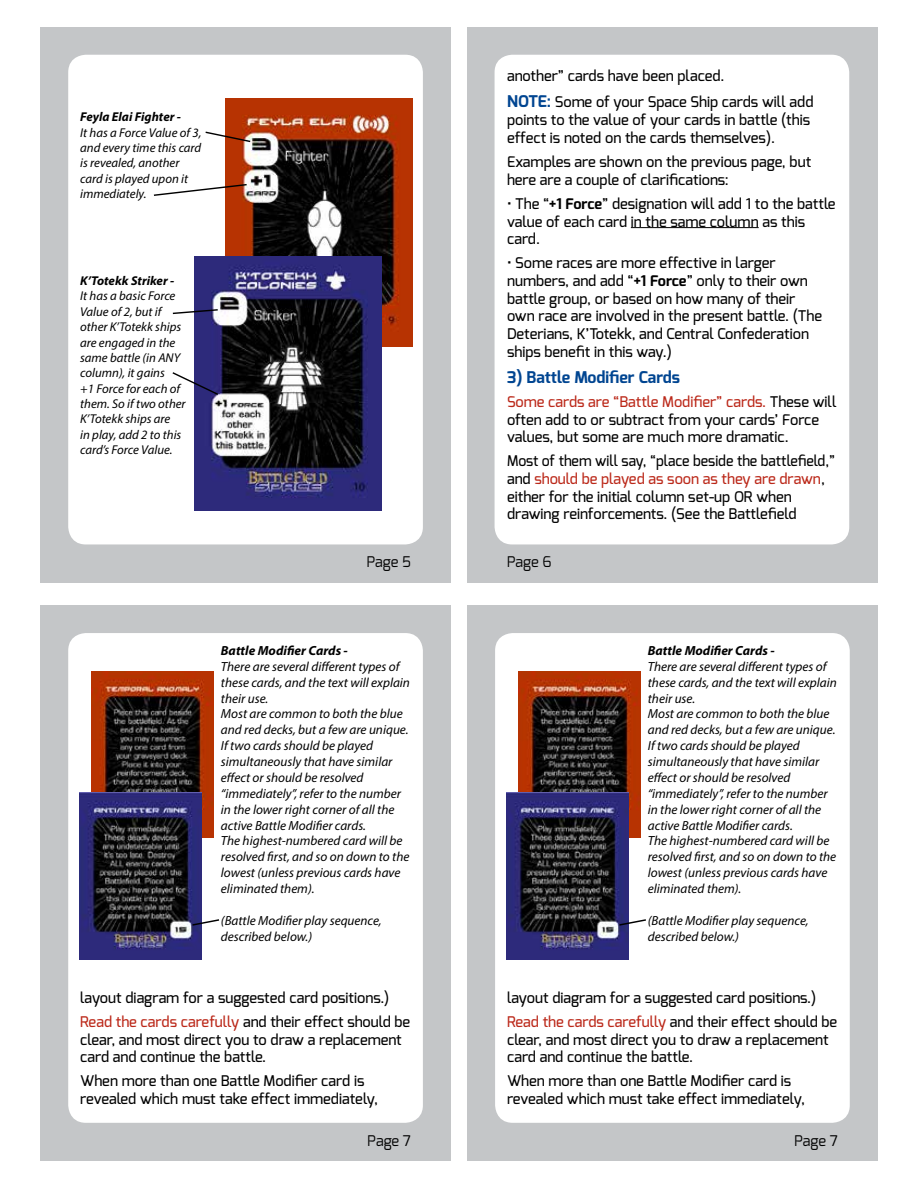
<style>
.page{position:relative;width:918px;height:1188px;background:#fff}
.page>*{position:absolute;margin:0;border:0;box-sizing:border-box;transform-origin:0 0}
.t1{font:700 16.2px "Exo";color:#004591}
.t2{font:500 14.7px/17.7px "Exo";color:#000}
.t3{font:500 14.7px/17.7px "Exo";color:#000;scale:.96 1}
.t4{font:14.7px "Exo";color:#000}
.t5{font:italic 13.2px/15.9px "Myriad Pro";color:#000}
.t6{font:italic 700 13.2px "Myriad Pro";color:#000}
.t7{font:italic 12.75px/15.3px "Myriad Pro";color:#000}
.t8{font:italic 700 12.75px "Myriad Pro";color:#000}
.s1{color:#bb2819}
.s2{font-weight:700;font-size:16.2px;color:#004591}
.s3{font-weight:700}
</style>
<div class="page">
<div style="left:40px;top:27px;width:411px;height:556px;background:#c4c6c8"></div>
<div style="left:68px;top:55px;width:355px;height:489px;background:#fff;border-radius:18px"></div>
<img style="left:226px;top:99px;width:186px;height:248px">
<img style="left:195px;top:257px;width:186px;height:254px">
<svg style="left:205px;top:131px;width:47px;height:12px"></svg>
<svg style="left:153px;top:183px;width:95px;height:14px"></svg>
<svg style="left:172px;top:308px;width:47px;height:7px"></svg>
<svg style="left:172px;top:371px;width:48px;height:25px"></svg>
<div style="left:40px;top:605px;width:411px;height:556px;background:#c4c6c8"></div>
<div style="left:68px;top:633px;width:355px;height:490px;background:#fff;border-radius:18px"></div>
<img style="left:91px;top:672px;width:122px;height:166px">
<img style="left:79px;top:793px;width:122px;height:166px">
<svg style="left:191px;top:918px;width:29px;height:9px"></svg>
<div style="left:467px;top:27px;width:411px;height:556px;background:#c4c6c8"></div>
<div style="left:495px;top:55px;width:354px;height:489px;background:#fff;border-radius:18px"></div>
<hr style="left:631px;top:227px;width:128px;height:1px;background:#000">
<div style="left:467px;top:605px;width:411px;height:556px;background:#c4c6c8"></div>
<div style="left:495px;top:633px;width:355px;height:490px;background:#fff;border-radius:18px"></div>
<img style="left:518px;top:672px;width:122px;height:166px">
<img style="left:506px;top:793px;width:122px;height:166px">
<svg style="left:618px;top:918px;width:28px;height:9px"></svg>
<p class="t8" style="left:80px;top:109px;width:102px">Feyla Elai Fighter -</p>
<p class="t7" style="left:80px;top:125px;width:123px">It has a Force Value of 3, and every time this card is revealed, another card is played upon it immediately.</p>
<p class="t8" style="left:80px;top:273px;width:96px">K’Totekk Striker -</p>
<p class="t7" style="left:80px;top:288px;width:107px">It has a basic Force<br>Value of 2, but if other K’Totekk ships are engaged in the same battle (in ANY column), it gains<br>+1 Force for each of them. So if two other<br>K’Totekk ships are<br>in play, add 2 to this card’s Force Value.</p>
<p class="t4" style="left:367px;top:552px;width:46px">Page 5</p>
<p class="t6" style="left:221px;top:642px;width:128px">Battle Modifier Cards -</p>
<p class="t5" style="left:221px;top:658px;width:191px">There are several different types of these cards, and the text will explain their use.<br>Most are common to both the blue and red decks, but a few are unique.<br>If two cards should be played simultaneously that have similar effect or should be resolved “immediately”, refer to the number in the lower right corner of all the active Battle Modifier cards.<br>The highest-numbered card will be resolved first, and so on down to the lowest (unless previous cards have eliminated them).</p>
<p class="t5" style="left:221px;top:912px;width:162px">(Battle Modifier play sequence, described below.)</p>
<p class="t2" style="left:80px;top:985px;width:332px;line-height:24.3px">layout diagram for a suggested card positions.)<br><span class="s1">Read the cards carefully</span> and their effect should be</p>
<p class="t2" style="left:80px;top:1030px;width:323px">clear, and most direct you to draw a replacement card and continue the battle.</p>
<p class="t2" style="left:80px;top:1072px;width:299px">When more than one Battle Modifier card is revealed which must take effect immediately,</p>
<p class="t4" style="left:368px;top:1131px;width:45px">Page 7</p>
<p class="t2" style="left:507px;top:63px;width:308px;line-height:26px">another” cards have been placed.<br><span class="s2">NOTE:</span> Some of your Space Ship cards will add</p>
<p class="t2" style="left:507px;top:111px;width:305px">points to the value of your cards in battle (this effect is noted on the cards themselves).</p>
<p class="t2" style="left:507px;top:153px;width:306px">Examples are shown on the previous page, but here are a couple of clarifications:</p>
<p class="t2" style="left:507px;top:195px;width:330px">• The “<span class="s3">+1 Force</span>” designation will add 1 to the battle value of each card in the same column as this card.</p>
<p class="t2" style="left:507px;top:254px;width:317px">• Some races are more effective in larger numbers, and add “<span class="s3">+1 Force</span>” only to their own battle group, or based on how many of their own race are involved in the present battle. (The Deterians, K’Totekk, and Central Confederation ships benefit in this way.)</p>
<p class="t1" style="left:507px;top:366px;width:174px">3) Battle Modifier Cards</p>
<p class="t2" style="left:507px;top:393px;width:331px"><span class="s1">Some cards are “Battle Modifier” cards.</span> These will often add to or subtract from your cards’ Force values, but some are much more dramatic.</p>
<p class="t3" style="left:507px;top:452px;width:343px">Most of them will say, “place beside the battlefield,” and <span class="s1">should be played as soon as they are drawn</span>, either for the initial column set-up OR when drawing reinforcements. (See the Battlefield</p>
<p class="t4" style="left:507px;top:552px;width:46px">Page 6</p>
<p class="t6" style="left:648px;top:642px;width:128px">Battle Modifier Cards -</p>
<p class="t5" style="left:648px;top:658px;width:191px">There are several different types of these cards, and the text will explain their use.<br>Most are common to both the blue and red decks, but a few are unique.<br>If two cards should be played simultaneously that have similar effect or should be resolved “immediately”, refer to the number in the lower right corner of all the active Battle Modifier cards.<br>The highest-numbered card will be resolved first, and so on down to the lowest (unless previous cards have eliminated them).</p>
<p class="t5" style="left:648px;top:912px;width:162px">(Battle Modifier play sequence, described below.)</p>
<p class="t2" style="left:507px;top:985px;width:332px;line-height:24.3px">layout diagram for a suggested card positions.)<br><span class="s1">Read the cards carefully</span> and their effect should be</p>
<p class="t2" style="left:507px;top:1030px;width:323px">clear, and most direct you to draw a replacement card and continue the battle.</p>
<p class="t2" style="left:507px;top:1072px;width:299px">When more than one Battle Modifier card is revealed which must take effect immediately,</p>
<p class="t4" style="left:794px;top:1131px;width:45px">Page 7</p>
</div>
